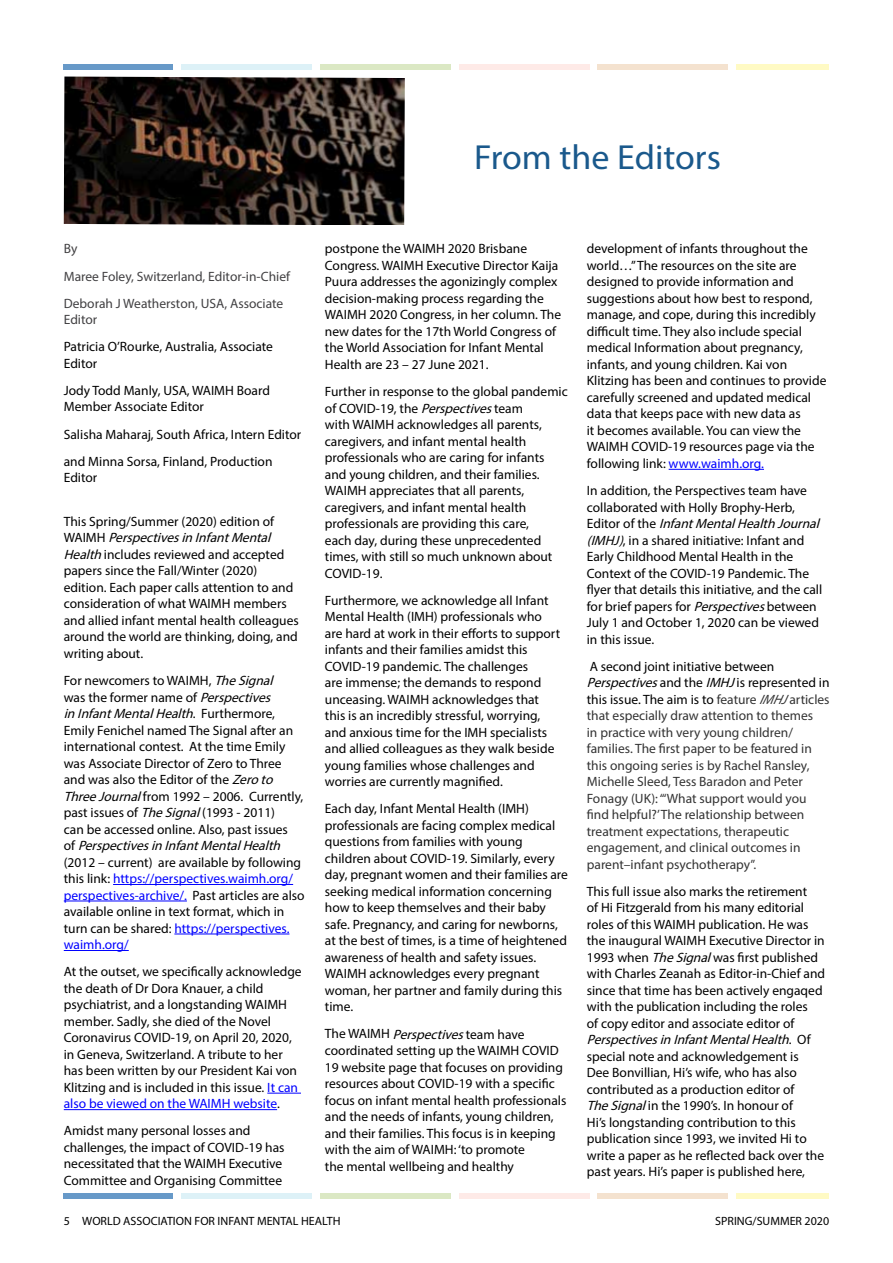
<style>
.page{position:relative;width:893px;height:1263px;background:#fff}
.page>*{position:absolute;margin:0;border:0;box-sizing:border-box;transform-origin:0 0}
.t1{font:34.95px "Myriad Pro";color:#1a598c}
.t2{font:13.5px/16.5px "Myriad Pro";color:#000}
.t3{font:13.5px/16.5px "Myriad Pro";color:#333}
.t4{font:13.5px/27.2px "Myriad Pro";color:#414042}
.t5{font:12px "Myriad Pro";color:#000}
.s1{font-style:italic}
.s2{color:#00f}
.s3{color:#000}
.s4{font-style:italic;color:#000}
</style>
<div class="page">
<div style="left:64px;top:64px;width:109px;height:5px;background:#6799c8"></div>
<div style="left:181px;top:64px;width:131px;height:5px;background:#ddf1f7"></div>
<div style="left:320px;top:64px;width:130px;height:5px;background:#dbe8c4"></div>
<div style="left:459px;top:64px;width:130px;height:5px;background:#feeae7"></div>
<div style="left:598px;top:64px;width:130px;height:5px;background:#f4e2cf"></div>
<div style="left:736px;top:64px;width:93px;height:5px;background:#fffac4"></div>
<div style="left:64px;top:1193px;width:109px;height:5px;background:#6799c8"></div>
<div style="left:181px;top:1193px;width:131px;height:5px;background:#ddf1f7"></div>
<div style="left:320px;top:1193px;width:130px;height:5px;background:#dbe8c4"></div>
<div style="left:459px;top:1193px;width:130px;height:5px;background:#feeae7"></div>
<div style="left:598px;top:1193px;width:130px;height:5px;background:#f4e2cf"></div>
<div style="left:736px;top:1193px;width:93px;height:5px;background:#fffac4"></div>
<img style="left:64px;top:77px;width:341px;height:148px">
<hr style="left:113px;top:884px;width:180px;height:1px;background:#00f">
<hr style="left:64px;top:901px;width:123px;height:1px;background:#00f">
<hr style="left:174px;top:934px;width:115px;height:1px;background:#00f">
<hr style="left:64px;top:950px;width:65px;height:1px;background:#00f">
<hr style="left:267px;top:1093px;width:34px;height:1px;background:#00f">
<hr style="left:64px;top:1109px;width:213px;height:1px;background:#00f">
<hr style="left:669px;top:469px;width:95px;height:1px;background:#00f">
<h1 class="t1" style="left:474px;top:136px;width:248px">From the Editors</h1>
<p class="t4" style="left:64px;top:235px;width:228px">By<br>Maree Foley, Switzerland, Editor-in-Chief<br>Deborah J Weatherston, USA, Associate</p>
<p class="t4" style="left:64px;top:306px;width:35px">Editor</p>
<p class="t2" style="left:64px;top:338px;width:211px">Patricia O’Rourke, Australia, Associate<br>Editor</p>
<p class="t2" style="left:64px;top:382px;width:208px">Jody Todd Manly, USA, WAIMH Board<br>Member Associate Editor</p>
<p class="t2" style="left:64px;top:420px;width:239px;line-height:27.2px">Salisha Maharaj, South Africa, Intern Editor and Minna Sorsa, Finland, Production</p>
<p class="t2" style="left:64px;top:469px;width:35px">Editor</p>
<p class="t2" style="left:64px;top:513px;width:236px">This Spring/Summer (2020) edition of<br>W A I M H <span class="s1">PerspectivesinInfantMental Health</span>includes reviewed and accepted papers since the Fall/Winter (2020) edition. Each paper calls attention to and consideration of what WAIMH members and allied infant mental health colleagues around the world are thinking, doing, and writing about.</p>
<p class="t2" style="left:64px;top:672px;width:242px">For newcomers to WAIMH, <span class="s1">TheSignal<br></span>was the former name of <span class="s1">Perspectives inInfantMentalHealth</span>. F u r t h e r m o r e , Emily Fenichel named The Signal after an international contest. At the time Emily was Associate Director of Zero to Three and was also the Editor of the <span class="s1">Zeroto ThreeJournal</span>from 1992 – 2006. Currently, past issues of <span class="s1">TheSignal</span>(1993 - 2011)<br>can be accessed online. Also, past issues<br>o f <span class="s1">PerspectivesinInfantMentalHealth </span>(2012 – current) are available by following this link: <span class="s2">https://perspectives.waimh.org/ perspectives-archive/.</span> Past articles are also available online in text format, which in turn can be shared: <span class="s2">https://perspectives. waimh.org/</span></p>
<p class="t2" style="left:64px;top:963px;width:239px">At the outset, we specifically acknowledge the death of Dr Dora Knauer, a child psychiatrist, and a longstanding WAIMH member. Sadly, she died of the Novel Coronavirus COVID-19, on April 20, 2020, in Geneva, Switzerland. A tribute to her has been written by our President Kai von Klitzing and is included in this issue. <span class="s2">It can also be viewed on the WAIMH website</span>.</p>
<p class="t2" style="left:64px;top:1122px;width:222px">Amidst many personal losses and challenges, the impact of COVID-19 has necessitated that the WAIMH Executive Committee and Organising Committee</p>
<p class="t2" style="left:325px;top:240px;width:238px">postpone the WAIMH 2020 Brisbane Congress. WAIMH Executive Director Kaija Puura addresses the agonizingly complex decision-making process regarding the WAIMH 2020 Congress, in her column. The new dates for the 17th World Congress of the World Association for Infant Mental Health are 23 – 27 June 2021.</p>
<p class="t2" style="left:325px;top:383px;width:244px">Further in response to the global pandemic of COVID-19, the <span class="s1">Perspectives</span>team<br>with WAIMH acknowledges all parents, caregivers, and infant mental health professionals who are caring for infants and young children, and their families.<br>WAIMH appreciates that all parents, caregivers, and infant mental health professionals are providing this care,<br>each day, during these unprecedented times, with still so much unknown about COVID-19.</p>
<p class="t2" style="left:325px;top:592px;width:237px">Furthermore, we acknowledge all Infant Mental Health (IMH) professionals who are hard at work in their efforts to support infants and their families amidst this COVID-19 pandemic. The challenges<br>are immense; the demands to respond unceasing. WAIMH acknowledges that this is an incredibly stressful, worrying, and anxious time for the IMH specialists and allied colleagues as they walk beside young families whose challenges and worries are currently magnified.</p>
<p class="t2" style="left:325px;top:800px;width:245px">Each day, Infant Mental Health (IMH) professionals are facing complex medical questions from families with young children about COVID-19. Similarly, every day, pregnant women and their families are seeking medical information concerning how to keep themselves and their baby safe. Pregnancy, and caring for newborns, at the best of times, is a time of heightened awareness of health and safety issues.<br>WAIMH acknowledges every pregnant woman, her partner and family during this time.</p>
<p class="t2" style="left:325px;top:1025px;width:243px">The WAIMH <span class="s1">Perspectives</span>team have coordinated setting up the WAIMH COVID 19 website page that focuses on providing resources about COVID-19 with a specific focus on infant mental health professionals and the needs of infants, young children, and their families. This focus is in keeping with the aim of WAIMH: ‘to promote<br>the mental wellbeing and healthy</p>
<p class="t2" style="left:587px;top:240px;width:241px">development of infants throughout the world…” The resources on the site are designed to provide information and suggestions about how best to respond, manage, and cope, during this incredibly difficult time. They also include special medical Information about pregnancy, infants, and young children. Kai von Klitzing has been and continues to provide carefully screened and updated medical data that keeps pace with new data as<br>it becomes available. You can view the WAIMH COVID-19 resources page via the following link: <span class="s2">www.waimh.org.</span></p>
<p class="t2" style="left:587px;top:482px;width:238px">In addition, the Perspectives team have collaborated with Holly Brophy-Herb,<br>E d i t o r o f t h e <span class="s1">InfantMentalHealthJournal (IMHJ)</span>, in a shared initiative: Infant and Early Childhood Mental Health in the Context of the COVID-19 Pandemic. The flyer that details this initiative, and the call for brief papers for <span class="s1">Perspectives</span>between July 1 and October 1, 2020 can be viewed in this issue.</p>
<p class="t3" style="left:587px;top:658px;width:244px"><span class="s3">A second joint initiative between </span><span class="s4">Perspectives</span><span class="s3">and the</span> <span class="s4">IMHJ</span><span class="s3">is represented in this issue. The aim is to</span> feature <span class="s1">IMHJ</span>articles that especially draw attention to themes<br>in practice with very young children/ families. The first paper to be featured in this ongoing series is by Rachel Ransley, Michelle Sleed, Tess Baradon and Peter Fonagy (UK): “‘What support would you find helpful?’ The relationship between treatment expectations, therapeutic engagement, and clinical outcomes in parent–infant psychotherapy”.</p>
<p class="t2" style="left:587px;top:883px;width:240px">This full issue also marks the retirement<br>of Hi Fitzgerald from his many editorial roles of this WAIMH publication. He was the inaugural WAIMH Executive Director in 1993 when <span class="s1">TheSignal</span>was first published with Charles Zeanah as Editor-in-Chief and since that time has been actively engaqed with the publication including the roles<br>of copy editor and associate editor of <span class="s1">PerspectivesinInfantMentalHealth</span>. O f special note and acknowledgement is<br>Dee Bonvillian, Hi’s wife, who has also contributed as a production editor of <span class="s1">TheSignal</span>in the 1990’s. In honour of<br>Hi’s longstanding contribution to this publication since 1993, we invited Hi to write a paper as he reflected back over the past years. Hi’s paper is published here,</p>
<p class="t5" style="left:64px;top:1213px;width:278px">5 WORLD ASSOCIATION FOR INFANT MENTAL HEALTH</p>
<p class="t5" style="left:715px;top:1213px;width:115px">SPRING/SUMMER 2020</p>
</div>
